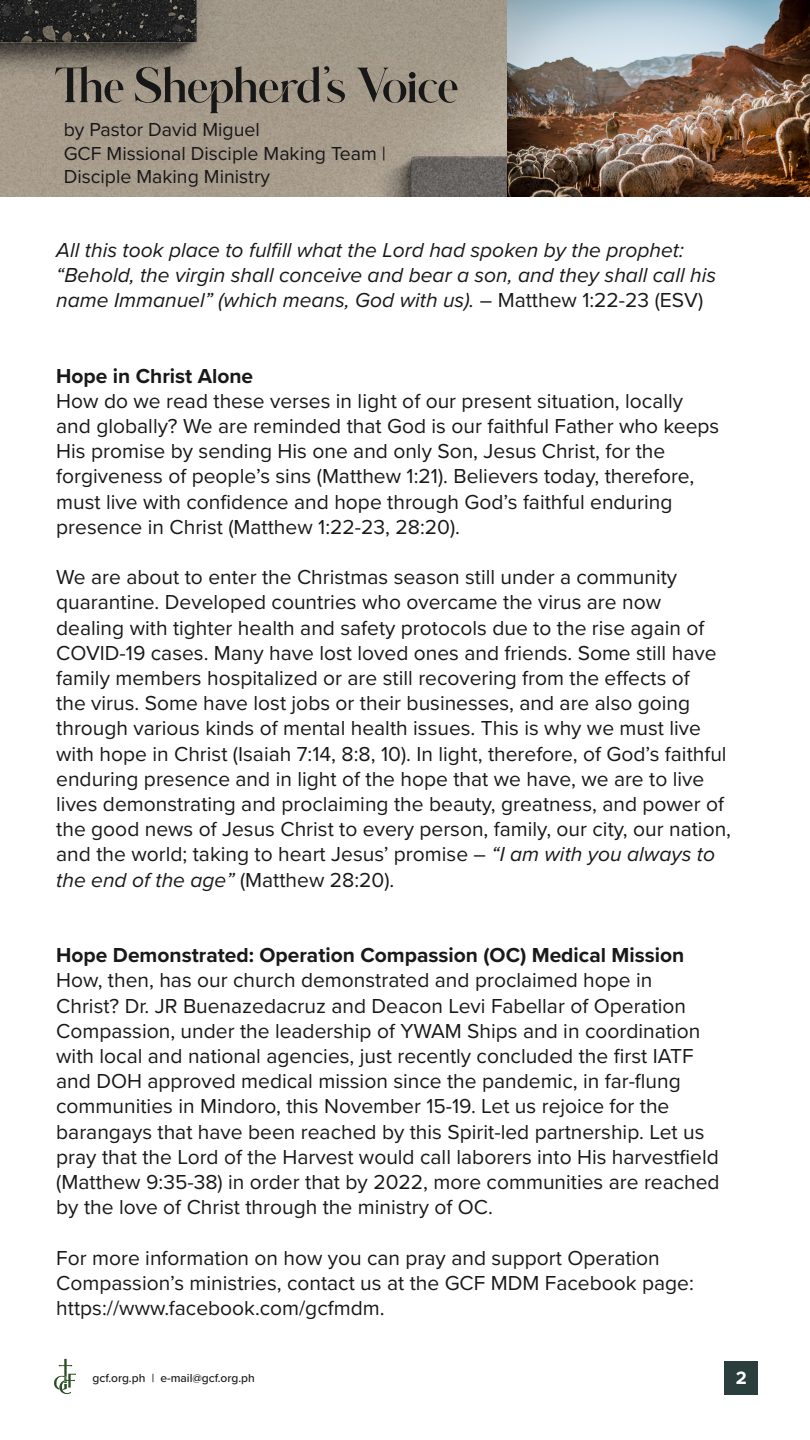
<style>
.page{position:relative;width:810px;height:1440px;background:#fff}
.page>*{position:absolute;margin:0;border:0;box-sizing:border-box;transform-origin:0 0}
.t1{font:21px/25.2px "Proxima Nova";color:#1a191a}
.t2{font:italic 21px/25.2px "Proxima Nova";color:#1a191a}
.t3{font:700 21px "Proxima Nova";color:#1a191a}
.t4{font:19.5px/23.4px "Proxima Nova";color:#171718}
.t5{font:700 18px "Metropolis";color:#fff}
.t6{font:500 12px "Proxima Nova";color:#1a191a}
.s1{font-style:normal}
.s2{font-style:italic}
</style>
<div class="page">
<div style="left:724px;top:1361px;width:34px;height:34px;background:#2b3e3e"></div>
<svg style="left:54px;top:1359px;width:22px;height:35px"></svg>
<img style="left:507px;top:0;width:303px;height:196px">
<svg style="left:0;top:0;width:507px;height:196px;background:#92897c"></svg>
<svg style="left:55px;top:66px;width:68px;height:37px;background:#797267"></svg>
<svg style="left:357px;top:68px;width:101px;height:35px;background:#827a6e"></svg>
<svg style="left:135px;top:66px;width:210px;height:47px;background:#857c70"></svg>
<p class="t4" style="left:64px;top:117px;width:198px">by Pastor David Miguel</p>
<p class="t4" style="left:64px;top:141px;width:324px">GCF Missional Disciple Making Team |<br>Disciple Making Ministry</p>
<p class="t2" style="left:56px;top:236px;width:662px">All this took place to fulfill what the Lord had spoken by the prophet: “Behold, the virgin shall conceive and bear a son, and they shall call his name Immanuel” (which means, God with us). <span class="s1">– Matthew 1:22-23 (ESV)</span></p>
<p class="t3" style="left:56px;top:360px;width:199px">Hope in Christ Alone</p>
<p class="t1" style="left:56px;top:387px;width:665px">How do we read these verses in light of our present situation, locally and globally? We are reminded that God is our faithful Father who keeps His promise by sending His one and only Son, Jesus Christ, for the forgiveness of people’s sins (Matthew 1:21). Believers today, therefore, must live with confidence and hope through God’s faithful enduring presence in Christ (Matthew 1:22-23, 28:20).</p>
<p class="t1" style="left:56px;top:564px;width:676px">We are about to enter the Christmas season still under a community quarantine. Developed countries who overcame the virus are now dealing with tighter health and safety protocols due to the rise again of COVID-19 cases. Many have lost loved ones and friends. Some still have family members hospitalized or are still recovering from the effects of<br>the virus. Some have lost jobs or their businesses, and are also going through various kinds of mental health issues. This is why we must live with hope in Christ (Isaiah 7:14, 8:8, 10). In light, therefore, of God’s faithful enduring presence and in light of the hope that we have, we are to live lives demonstrating and proclaiming the beauty, greatness, and power of the good news of Jesus Christ to every person, family, our city, our nation, and the world; taking to heart Jesus’ promise – <span class="s2">“I am with you always to the end of the age”</span> (Matthew 28:20).</p>
<p class="t3" style="left:56px;top:940px;width:630px">Hope Demonstrated: Operation Compassion (OC) Medical Mission</p>
<p class="t1" style="left:56px;top:967px;width:665px">How, then, has our church demonstrated and proclaimed hope in Christ? Dr. JR Buenazedacruz and Deacon Levi Fabellar of Operation Compassion, under the leadership of YWAM Ships and in coordination with local and national agencies, just recently concluded the first IATF and DOH approved medical mission since the pandemic, in far-flung communities in Mindoro, this November 15-19. Let us rejoice for the barangays that have been reached by this Spirit-led partnership. Let us pray that the Lord of the Harvest would call laborers into His harvestfield (Matthew 9:35-38) in order that by 2022, more communities are reached by the love of Christ through the ministry of OC.</p>
<p class="t1" style="left:56px;top:1244px;width:639px">For more information on how you can pray and support Operation<br>Compassion’s ministries, contact us at the GCF MDM Facebook page: https://www.facebook.com/gcfmdm.</p>
<p class="t6" style="left:92px;top:1369px;width:164px">gcf.org.ph | e-mail@gcf.org.ph</p>
<p class="t5" style="left:736px;top:1367px;width:12px">2</p>
</div>
